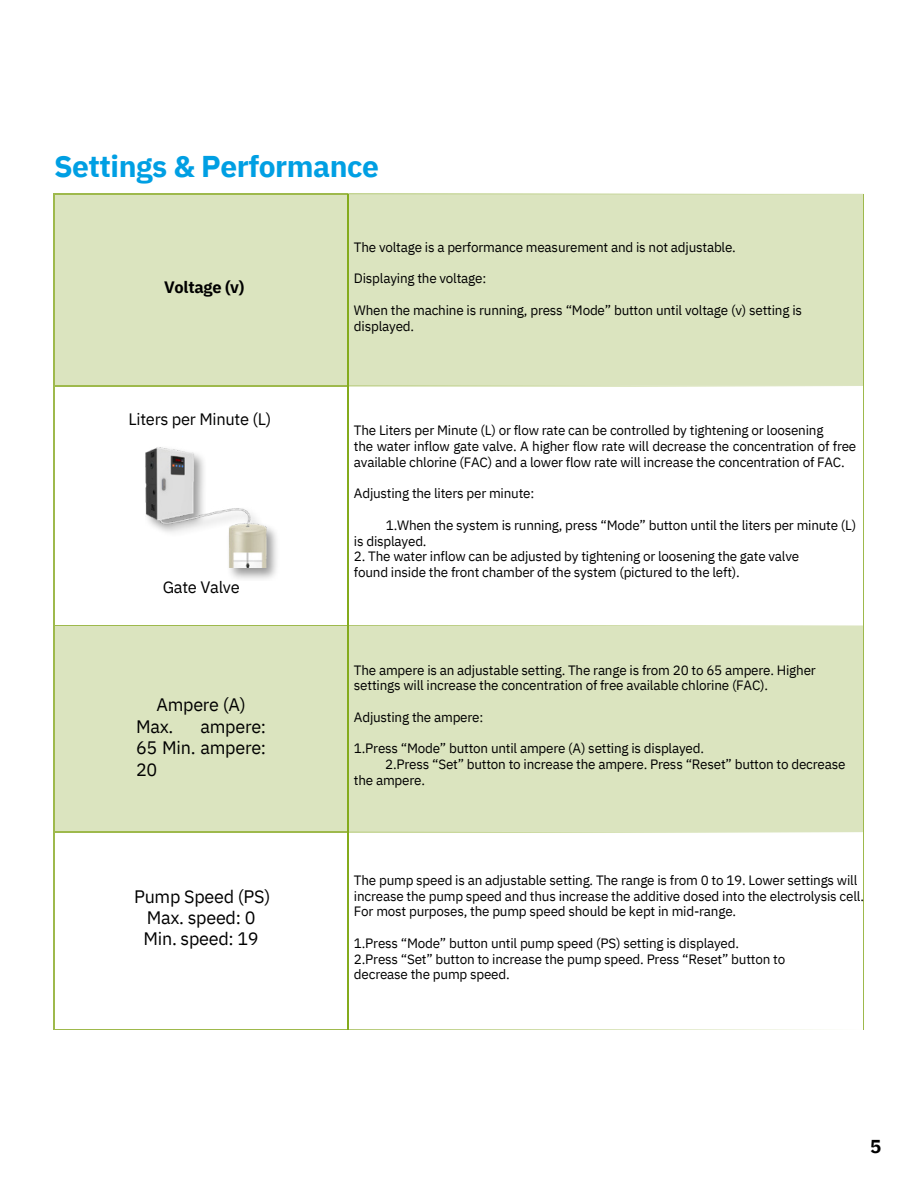
<style>
.page{position:relative;width:918px;height:1188px;background:#fff}
.page>*{position:absolute;margin:0;border:0;box-sizing:border-box;transform-origin:0 0}
.t1{font:700 30px "IBM Plex Sans";letter-spacing:-.015em;color:#009fe3}
.t2{font:700 18.6px "IBM Plex Sans";color:#000}
.t3{font:18px/21.3px "IBM Plex Sans";letter-spacing:-.015em;color:#000}
.t4{font:16.5px "IBM Plex Sans";letter-spacing:-.015em;color:#000}
.t5{font:700 16.5px "IBM Plex Sans";letter-spacing:-.015em;color:#000}
.t6{font:13.5px/15.8px "IBM Plex Sans";letter-spacing:-.015em;color:#000}
</style>
<div class="page">
<div style="left:55px;top:194px;width:808px;height:192px;background:#dbe4bf"></div>
<div style="left:55px;top:626px;width:808px;height:206px;background:#dbe4bf"></div>
<hr style="left:54px;top:193px;width:294px;height:1px;background:#9eb94c">
<hr style="left:54px;top:194px;width:1px;height:192px;background:#9eb94c">
<svg style="left:348px;top:193px;width:515px;height:1px"></svg>
<hr style="left:863px;top:194px;width:1px;height:192px;background:#9eb94c">
<hr style="left:54px;top:386px;width:294px;height:1px;background:#9eb94c">
<hr style="left:54px;top:386px;width:1px;height:239px;background:#9eb94c">
<svg style="left:349px;top:386px;width:475px;height:1px"></svg>
<hr style="left:863px;top:386px;width:1px;height:239px;background:#9eb94c">
<hr style="left:54px;top:625px;width:294px;height:1px;background:#9eb94c">
<hr style="left:54px;top:626px;width:1px;height:206px;background:#9eb94c">
<svg style="left:348px;top:625px;width:516px;height:1px"></svg>
<hr style="left:863px;top:626px;width:1px;height:206px;background:#9eb94c">
<hr style="left:54px;top:832px;width:294px;height:1px;background:#9eb94c">
<hr style="left:54px;top:833px;width:1px;height:196px;background:#9eb94c">
<svg style="left:348px;top:832px;width:516px;height:1px"></svg>
<hr style="left:863px;top:833px;width:1px;height:196px;background:#9eb94c">
<hr style="left:54px;top:1029px;width:294px;height:1px;background:#9eb94c">
<svg style="left:348px;top:1029px;width:516px;height:1px"></svg>
<hr style="left:348px;top:194px;width:1px;height:192px;background:#84ab1c">
<hr style="left:348px;top:386px;width:1px;height:239px;background:#84ab1c">
<hr style="left:348px;top:626px;width:1px;height:206px;background:#84ab1c">
<hr style="left:348px;top:833px;width:1px;height:196px;background:#84ab1c">
<img style="left:229px;top:528px;width:48px;height:51px">
<img style="left:145px;top:447px;width:125px;height:120px">
<p class="t1" style="left:54px;top:146px;width:326px">Settings &amp; Performance</p>
<p class="t5" style="left:164px;top:277px;width:82px">Voltage (v)</p>
<p class="t4" style="left:129px;top:408px;width:144px">Liters per Minute (L)</p>
<p class="t4" style="left:163px;top:576px;width:79px">Gate Valve</p>
<p class="t3" style="left:136px;top:694px;width:111px;text-indent:20px">Ampere (A)<br>Max.</p>
<p class="t3" style="left:136px;top:715px;width:132px;text-align:justify;text-indent:64px">ampere:<br>65 Min. ampere:<br>20</p>
<p class="t3" style="left:134px;top:885px;width:138px;text-align:center">Pump Speed (PS)<br>Max. speed: 0<br>Min. speed: 19</p>
<h3 class="t6" style="left:354px;top:239px;width:383px">The voltage is a performance measurement and is not adjustable.</h3>
<p class="t6" style="left:354px;top:271px;width:134px">Displaying the voltage:</p>
<p class="t6" style="left:354px;top:302px;width:450px">When the machine is running, press “Mode” button until voltage (v) setting is displayed.</p>
<p class="t6" style="left:354px;top:422px;width:471px">The Liters per Minute (L) or flow rate can be controlled by tightening or loosening</p>
<p class="t6" style="left:354px;top:438px;width:504px">the water inflow gate valve. A higher flow rate will decrease the concentration of free available chlorine (FAC) and a lower flow rate will increase the concentration of FAC.</p>
<p class="t6" style="left:354px;top:485px;width:182px">Adjusting the liters per minute:</p>
<h3 class="t6" style="left:386px;top:517px;width:472px">1.When the system is running, press “Mode” button until the liters per minute (L)</h3>
<p class="t6" style="left:354px;top:533px;width:74px">is displayed.</p>
<p class="t6" style="left:354px;top:548px;width:447px">2. The water inflow can be adjusted by tightening or loosening the gate valve</p>
<p class="t6" style="left:354px;top:564px;width:387px">found inside the front chamber of the system (pictured to the left).</p>
<h3 class="t6" style="left:354px;top:662px;width:463px">The ampere is an adjustable setting. The range is from 20 to 65 ampere. Higher settings will increase the concentration of free available chlorine (FAC).</h3>
<p class="t6" style="left:354px;top:709px;width:131px">Adjusting the ampere:</p>
<p class="t6" style="left:354px;top:741px;width:352px">1.Press “Mode” button until ampere (A) setting is displayed.</p>
<p class="t6" style="left:385px;top:756px;width:462px">2.Press “Set” button to increase the ampere. Press “Reset” button to decrease</p>
<p class="t6" style="left:354px;top:772px;width:73px">the ampere.</p>
<p class="t6" style="left:354px;top:872px;width:512px">The pump speed is an adjustable setting. The range is from 0 to 19. Lower settings will increase the pump speed and thus increase the additive dosed into the electrolysis cell.<br>For most purposes, the pump speed should be kept in mid-range.</p>
<p class="t6" style="left:354px;top:935px;width:387px">1.Press “Mode” button until pump speed (PS) setting is displayed.</p>
<h3 class="t6" style="left:354px;top:951px;width:433px">2.Press “Set” button to increase the pump speed. Press “Reset” button to</h3>
<p class="t6" style="left:354px;top:966px;width:157px">decrease the pump speed.</p>
<h2 class="t2" style="left:870px;top:1134px;width:13px">5</h2>
</div>
